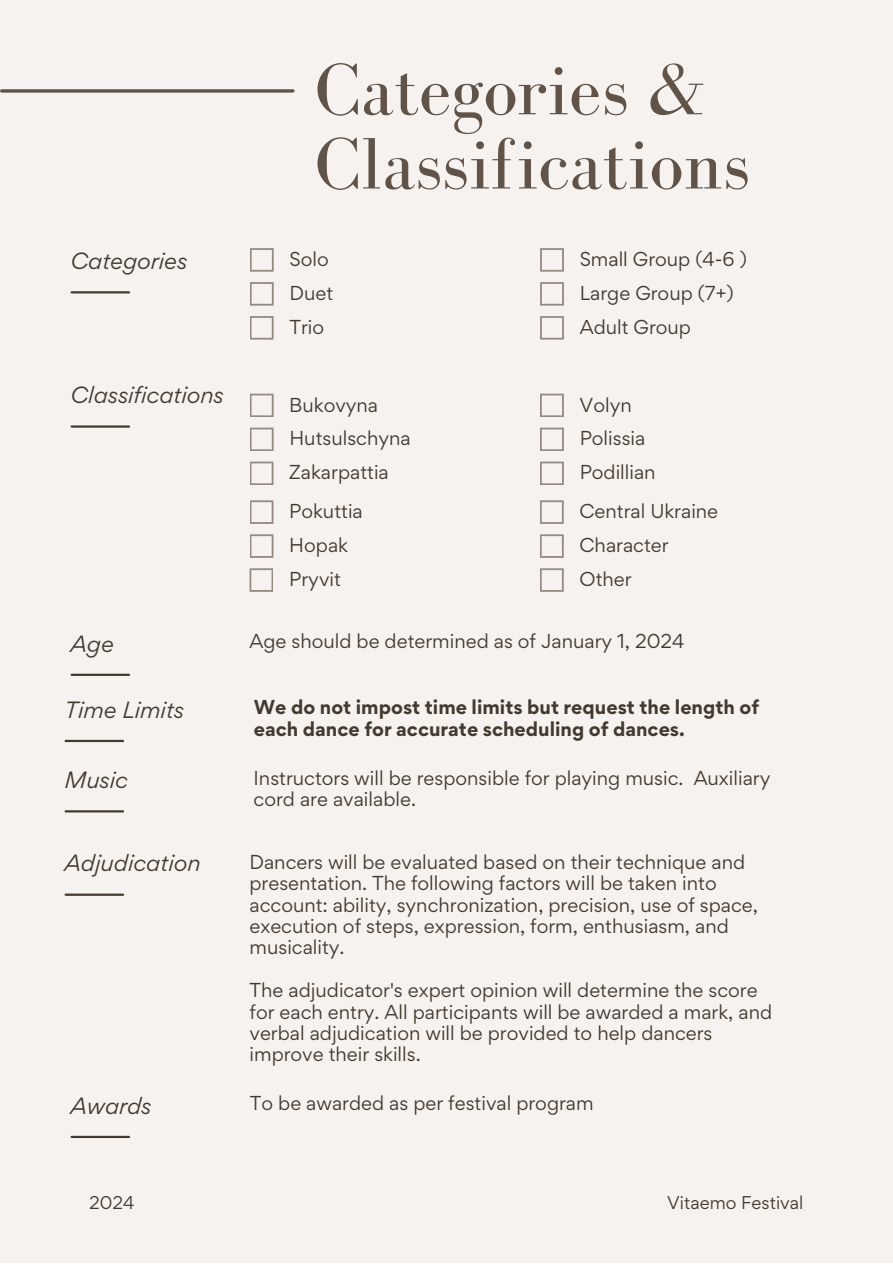
<style>
.page{position:relative;width:893px;height:1264px;background:#fff}
.page>*{position:absolute;margin:0;border:0;box-sizing:border-box;transform-origin:0 0}
.t1{font:75px/74.2px "Bodoni FLF";color:#615348}
.t2{font:italic 21px "Gordita";color:#44392f}
.t3{font:18px/21.3px "Gordita";color:#44392f}
.t4{font:700 18px/21.3px "Gordita";color:#44392f}
.t5{font:16.5px "Gordita";color:#44392f}
</style>
<div class="page">
<div style="left:0;top:0;width:892px;height:1262px;background:#f6f2ef"></div>
<svg style="left:2px;top:89px;width:291px;height:4px"></svg>
<svg style="left:250px;top:393px;width:23px;height:24px"></svg>
<hr style="left:72px;top:291px;width:57px;height:2px;background:#44392f">
<svg style="left:250px;top:427px;width:23px;height:24px"></svg>
<svg style="left:540px;top:393px;width:24px;height:24px"></svg>
<svg style="left:540px;top:427px;width:24px;height:24px"></svg>
<svg style="left:250px;top:461px;width:23px;height:24px"></svg>
<svg style="left:540px;top:461px;width:24px;height:24px"></svg>
<hr style="left:72px;top:425px;width:57px;height:2px;background:#44392f">
<hr style="left:72px;top:1135px;width:57px;height:3px;background:#44392f">
<svg style="left:250px;top:248px;width:24px;height:24px"></svg>
<svg style="left:250px;top:282px;width:24px;height:23px"></svg>
<svg style="left:540px;top:248px;width:24px;height:24px"></svg>
<svg style="left:540px;top:282px;width:24px;height:23px"></svg>
<svg style="left:250px;top:316px;width:23px;height:23px"></svg>
<svg style="left:540px;top:316px;width:24px;height:23px"></svg>
<svg style="left:250px;top:500px;width:23px;height:24px"></svg>
<svg style="left:250px;top:534px;width:23px;height:24px"></svg>
<svg style="left:540px;top:500px;width:23px;height:24px"></svg>
<svg style="left:540px;top:534px;width:23px;height:24px"></svg>
<svg style="left:249px;top:568px;width:24px;height:24px"></svg>
<svg style="left:540px;top:568px;width:23px;height:24px"></svg>
<hr style="left:72px;top:673px;width:57px;height:3px;background:#44392f">
<hr style="left:66px;top:739px;width:57px;height:3px;background:#44392f">
<hr style="left:66px;top:810px;width:57px;height:2px;background:#44392f">
<hr style="left:66px;top:893px;width:57px;height:2px;background:#44392f">
<p class="t2" style="left:70px;top:246px;width:118px">Categories</p>
<p class="t2" style="left:70px;top:381px;width:155px">Classifications</p>
<p class="t2" style="left:70px;top:629px;width:45px">Age</p>
<p class="t1" style="left:314px;top:52px;width:436px">Categories &amp;<br>Classifications</p>
<p class="t3" style="left:289px;top:248px;width:41px">Solo</p>
<p class="t3" style="left:289px;top:282px;width:45px">Duet</p>
<p class="t3" style="left:579px;top:248px;width:169px">Small Group (4-6 )</p>
<p class="t3" style="left:579px;top:282px;width:155px">Large Group (7+)</p>
<p class="t3" style="left:289px;top:316px;width:36px">Trio</p>
<p class="t3" style="left:579px;top:316px;width:113px">Adult Group</p>
<p class="t3" style="left:289px;top:393px;width:90px">Bukovyna</p>
<p class="t3" style="left:289px;top:427px;width:123px">Hutsulschyna</p>
<p class="t3" style="left:579px;top:393px;width:54px">Volyn</p>
<p class="t3" style="left:579px;top:427px;width:67px">Polissia</p>
<p class="t3" style="left:289px;top:461px;width:101px">Zakarpattia</p>
<p class="t3" style="left:579px;top:461px;width:77px">Podillian</p>
<p class="t3" style="left:289px;top:500px;width:75px">Pokuttia</p>
<p class="t3" style="left:289px;top:534px;width:60px">Hopak</p>
<p class="t3" style="left:579px;top:500px;width:140px">Central Ukraine</p>
<p class="t3" style="left:579px;top:534px;width:91px">Character</p>
<p class="t3" style="left:289px;top:568px;width:53px">Pryvit</p>
<p class="t3" style="left:579px;top:568px;width:54px">Other</p>
<p class="t3" style="left:249px;top:630px;width:436px">Age should be determined as of January 1, 2024</p>
<p class="t2" style="left:64px;top:695px;width:121px">Time Limits</p>
<p class="t4" style="left:254px;top:696px;width:507px">We do not impost time limits but request the length of each dance for accurate scheduling of dances.</p>
<p class="t2" style="left:64px;top:765px;width:65px">Music</p>
<p class="t3" style="left:253px;top:767px;width:518px">Instructors will be responsible for playing music. Auxiliary cord are available.</p>
<p class="t2" style="left:64px;top:849px;width:137px">Adjudication</p>
<p class="t3" style="left:249px;top:851px;width:510px">Dancers will be evaluated based on their technique and presentation. The following factors will be taken into account: ability, synchronization, precision, use of space, execution of steps, expression, form, enthusiasm, and musicality.</p>
<p class="t3" style="left:249px;top:979px;width:524px">The adjudicator's expert opinion will determine the score for each entry. All participants will be awarded a mark, and verbal adjudication will be provided to help dancers improve their skills.</p>
<p class="t3" style="left:250px;top:1092px;width:345px">To be awarded as per festival program</p>
<p class="t2" style="left:70px;top:1091px;width:82px">Awards</p>
<p class="t5" style="left:89px;top:1191px;width:47px">2024</p>
<p class="t5" style="left:667px;top:1191px;width:138px">Vitaemo Festival</p>
</div>
